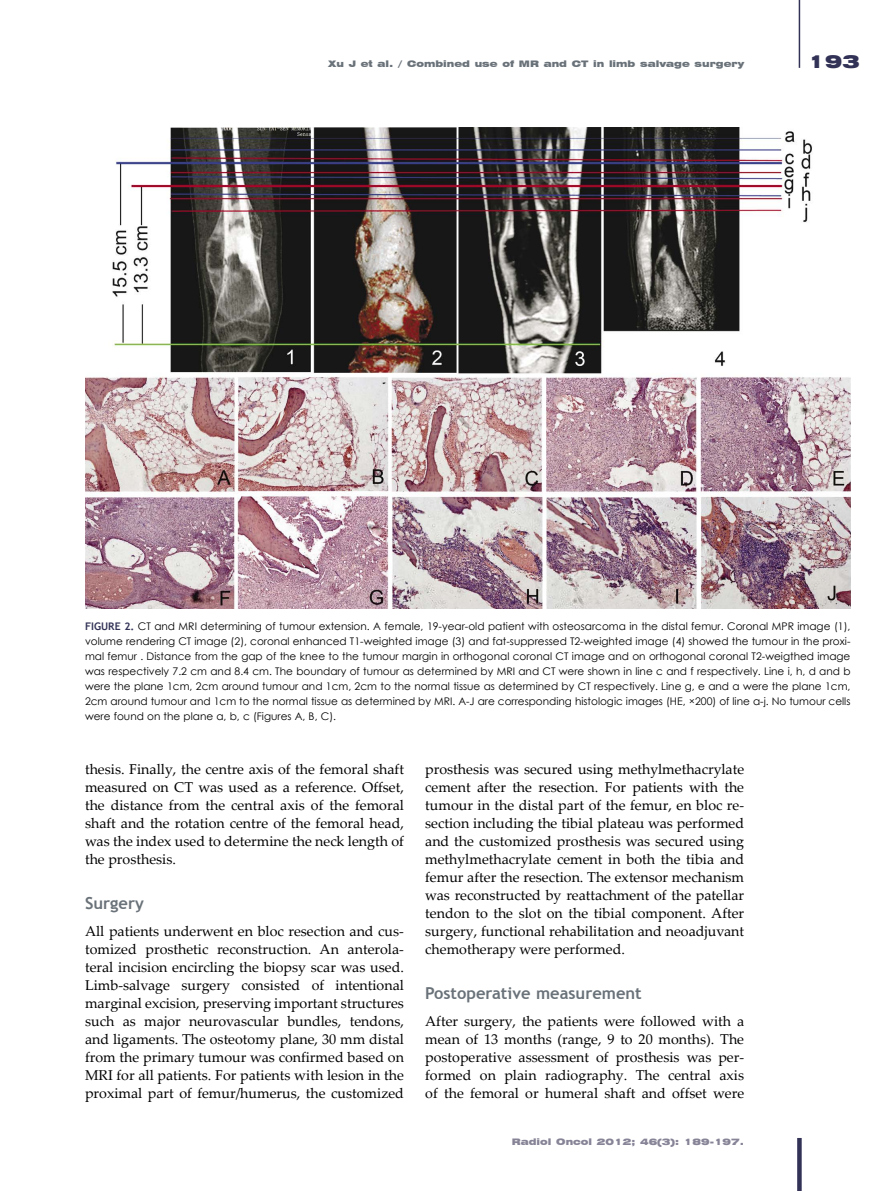
<style>
.page{position:relative;width:893px;height:1191px;background:#fff}
.page>*{position:absolute;margin:0;border:0;box-sizing:border-box;transform-origin:0 0}
.t1{font:900 expanded 18px "Swiss 721 BT";color:#323257}
.t2{font:700 16.5px "Trebuchet MS";color:#6a7279}
.t3{font:14.25px/18px "Palatino Linotype";color:#000;text-align:justify}
.t4{font:10.5px/15px "Century Gothic";color:#000;text-align:justify}
.t5{font:900 expanded 9px "Swiss 721 BT";color:#6a7279}
.t6{font:900 expanded 9px "Swiss 721 BT";color:#888497}
.s1{font-family:"Trebuchet MS";font-weight:700;color:#323257}
</style>
<div class="page">
<div style="left:797px;top:1138px;width:5px;height:53px;background:#323257"></div>
<hr style="left:799px;top:0;width:1px;height:68px;background:#323257">
<img style="left:85px;top:128px;width:765px;height:481px">
<p class="t5" style="left:328px;top:58px;width:417px">Xu J et al. / Combined use of MR and CT in limb salvage surgery</p>
<p class="t1" style="left:808px;top:50px;width:53px">193</p>
<p class="t4" style="left:85px;top:618px;width:767px"><span class="s1">FIGURE 2.</span> CT and MRI determining of tumour extension. A female, 19-year-old patient with osteosarcoma in the distal femur. Coronal MPR image (1), volume rendering CT image (2), coronal enhanced T1-weighted image (3) and fat-suppressed T2-weighted image (4) showed the tumour in the proxi&shy;mal femur . Distance from the gap of the knee to the tumour margin in orthogonal coronal CT image and on orthogonal coronal T2-weigthed image was respectively 7.2 cm and 8.4 cm. The boundary of tumour as determined by MRI and CT were shown in line c and f respectively. Line i, h, d and b were the plane 1cm, 2cm around tumour and 1cm, 2cm to the normal tissue as determined by CT respectively. Line g, e and a were the plane 1cm, 2cm around tumour and 1cm to the normal tissue as determined by MRI. A-J are corresponding histologic images (HE, ×200) of line a-j. No tumour cells were found on the plane a, b, c (Figures A, B, C).</p>
<p class="t3" style="left:85px;top:759px;width:320px">thesis. Finally, the centre axis of the femoral shaft measured on CT was used as a reference. Offset, the distance from the central axis of the femoral shaft and the rotation centre of the femoral head, was the index used to determine the neck length of the prosthesis.</p>
<p class="t2" style="left:85px;top:892px;width:60px">Surgery</p>
<p class="t3" style="left:85px;top:921px;width:320px">All patients underwent en bloc resection and cus&shy;tomized prosthetic reconstruction. An anterola&shy;teral incision encircling the biopsy scar was used.<br>Limb-salvage surgery consisted of intentional marginal excision, preserving important structures such as major neurovascular bundles, tendons, and ligaments. The osteotomy plane, 30 mm distal from the primary tumour was confirmed based on MRI for all patients. For patients with lesion in the proximal part of femur/humerus, the customized</p>
<p class="t3" style="left:425px;top:759px;width:320px">prosthesis was secured using methylmethacrylate cement after the resection. For patients with the tumour in the distal part of the femur, en bloc re&shy;section including the tibial plateau was performed and the customized prosthesis was secured using methylmethacrylate cement in both the tibia and femur after the resection. The extensor mechanism was reconstructed by reattachment of the patellar tendon to the slot on the tibial component. After surgery, functional rehabilitation and neoadjuvant chemotherapy were performed.</p>
<p class="t2" style="left:425px;top:982px;width:218px">Postoperative measurement</p>
<p class="t3" style="left:425px;top:1011px;width:320px">After surgery, the patients were followed with a mean of 13 months (range, 9 to 20 months). The postoperative assessment of prosthesis was per&shy;formed on plain radiography. The central axis of the femoral or humeral shaft and offset were</p>
<p class="t6" style="left:512px;top:1136px;width:234px">Radiol Oncol 2012; 46(3): 189-197.</p>
</div>
